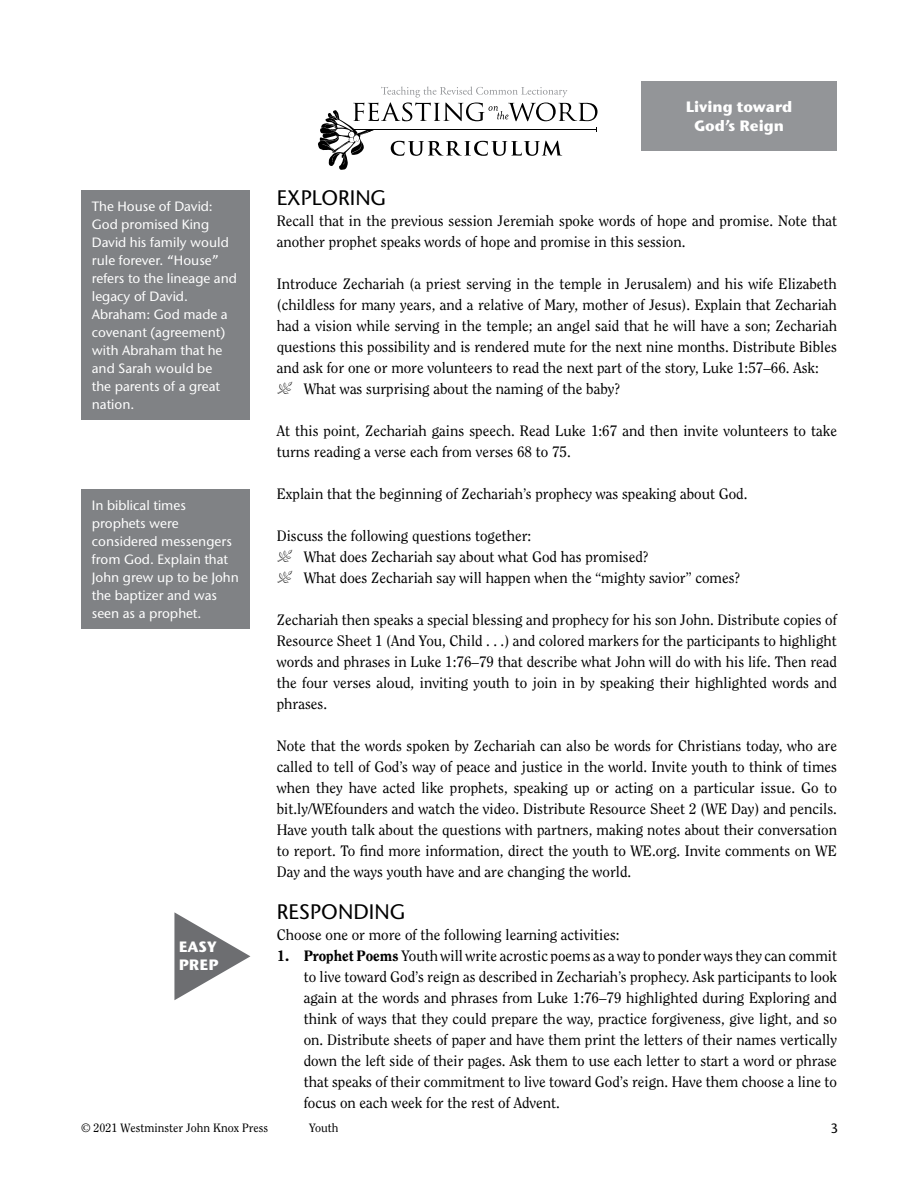
<style>
.page{position:relative;width:918px;height:1188px;background:#fff}
.page>*{position:absolute;margin:0;border:0;box-sizing:border-box;transform-origin:0 0}
.t1{font:500 21px "Stone Sans ITC Std";color:#000}
.t2{font:15px/21px "Clearface Std";color:#000}
.t3{font:700 15px/18.8px "Stone Sans ITC Std";color:#fff;text-align:center}
.t4{font:500 13.5px/18px "Stone Sans ITC Std";color:#fff}
.t5{font:500 13.5px "Stone Sans ITC Std";color:#000}
.t6{font:12px "Clearface Std";color:#000}
.s1{font-family:"Type Embellishments Two";font-size:18px}
.s2{font-weight:800}
</style>
<div class="page">
<svg style="left:318px;top:86px;width:280px;height:84px"></svg>
<div style="left:641px;top:81px;width:196px;height:69px;background:#939598"></div>
<svg style="left:174px;top:912px;width:76px;height:88px"></svg>
<div style="left:81px;top:190px;width:169px;height:230px;background:#808285"></div>
<div style="left:81px;top:489px;width:169px;height:139px;background:#808285"></div>
<p class="t4" style="left:92px;top:197px;width:147px">The House of David:<br>God promised King<br>David his family would rule forever. “House” refers to the lineage and legacy of David.<br>Abraham: God made a covenant (agreement) with Abraham that he and Sarah would be<br>the parents of a great nation.</p>
<p class="t4" style="left:92px;top:496px;width:149px">In biblical times prophets were considered messengers from God. Explain that<br>John grew up to be John the baptizer and was seen as a prophet.</p>
<p class="t3" style="left:179px;top:937px;width:41px;line-height:18px;text-align:left">EASY<br>PREP</p>
<p class="t3" style="left:686px;top:97px;width:108px">Living toward<br>God’s Reign</p>
<h1 class="t1" style="left:277px;top:185px;width:111px">EXPLORING</h1>
<p class="t2" style="left:277px;top:211px;width:562px">Recall that in the previous session Jeremiah spoke words of hope and promise. Note that another prophet speaks words of hope and promise in this session.</p>
<p class="t2" style="left:277px;top:274px;width:562px">Introduce Zechariah (a priest serving in the temple in Jerusalem) and his wife Elizabeth (childless for many years, and a relative of Mary, mother of Jesus). Explain that Zechariah had a vision while serving in the temple; an angel said that he will have a son; Zechariah questions this possibility and is rendered mute for the next nine months. Distribute Bibles and ask for one or more volunteers to read the next part of the story, Luke 1:57–66. Ask:<br><span class="s1">P</span> What was surprising about the naming of the baby?</p>
<p class="t2" style="left:277px;top:421px;width:562px">At this point, Zechariah gains speech. Read Luke 1:67 and then invite volunteers to take turns reading a verse each from verses 68 to 75.</p>
<p class="t2" style="left:277px;top:484px;width:472px">Explain that the beginning of Zechariah’s prophecy was speaking about God.</p>
<p class="t2" style="left:277px;top:526px;width:465px">Discuss the following questions together:<br><span class="s1">P</span> What does Zechariah say about what God has promised?<br><span class="s1">P</span> What does Zechariah say will happen when the “mighty savior” comes?</p>
<p class="t2" style="left:277px;top:610px;width:562px;text-align:justify">Zechariah then speaks a special blessing and prophecy for his son John. Distribute copies of Resource Sheet 1 (And You, Child . . .) and colored markers for the participants to highlight words and phrases in Luke 1:76–79 that describe what John will do with his life. Then read the four verses aloud, inviting youth to join in by speaking their highlighted words and phrases.</p>
<p class="t2" style="left:277px;top:736px;width:562px;text-align:justify">Note that the words spoken by Zechariah can also be words for Christians today, who are called to tell of God’s way of peace and justice in the world. Invite youth to think of times when they have acted like prophets, speaking up or acting on a particular issue. Go to bit.ly/WEfounders and watch the video. Distribute Resource Sheet 2 (WE Day) and pencils.<br>Have youth talk about the questions with partners, making notes about their conversation to report. To find more information, direct the youth to WE.org. Invite comments on WE Day and the ways youth have and are changing the world.</p>
<h1 class="t1" style="left:277px;top:899px;width:130px">RESPONDING</h1>
<p class="t2" style="left:277px;top:925px;width:344px">Choose one or more of the following learning activities:</p>
<p class="t2" style="left:304px;top:946px;width:535px;text-align:justify;text-indent:-27px"><span class="s2">1. Prophet Poems</span> Youth will write acrostic poems as a way to ponder ways they can commit to live toward God’s reign as described in Zechariah’s prophecy. Ask participants to look again at the words and phrases from Luke 1:76–79 highlighted during Exploring and think of ways that they could prepare the way, practice forgiveness, give light, and so on. Distribute sheets of paper and have them print the letters of their names vertically down the left side of their pages. Ask them to use each letter to start a word or phrase that speaks of their commitment to live toward God’s reign. Have them choose a line to focus on each week for the rest of Advent.</p>
<p class="t6" style="left:81px;top:1121px;width:189px">© 2021 Westminster John Knox Press</p>
<p class="t6" style="left:309px;top:1121px;width:31px">Youth</p>
<p class="t5" style="left:831px;top:1120px;width:9px">3</p>
</div>
